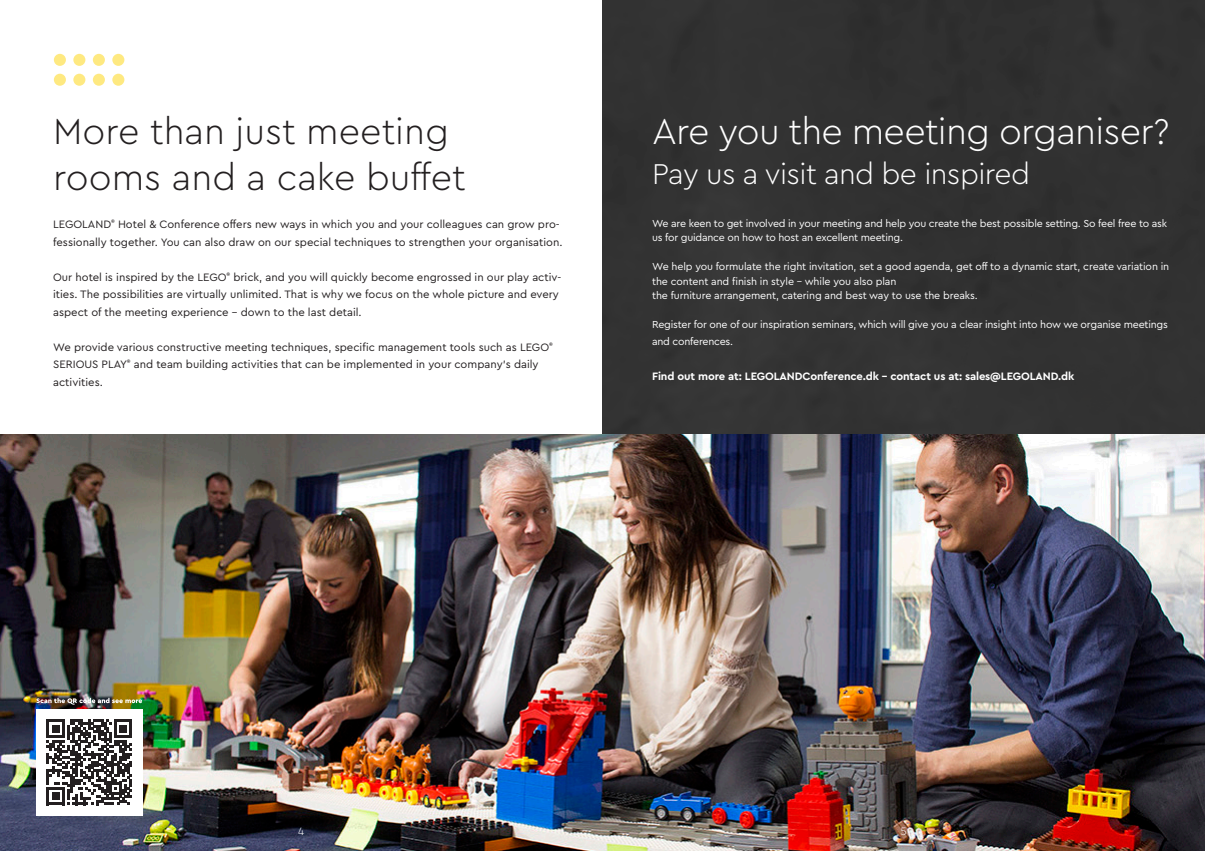
<style>
.page{position:relative;width:1205px;height:851px;background:#fff}
.page>*{position:absolute;margin:0;border:0;box-sizing:border-box;transform-origin:0 0}
.t1{font:300 37.5px/46.2px "Cera Pro";color:#231f20}
.t2{font:300 37.5px "Cera Pro";letter-spacing:-.02em;color:#fff}
.t3{font:300 30px "Cera Pro";letter-spacing:-.02em;color:#fff}
.t4{font:11.25px/17.5px "Cera Pro";color:#231f20}
.t5{font:700 11.25px "Cera Pro";letter-spacing:-.01em;color:#fff}
.t6{font:300 11.25px "Cera Pro";color:#fff}
.t7{font:10.62px/14.4px "Cera Pro";letter-spacing:-.02em;color:#fff}
</style>
<div class="page">
<div style="left:602px;top:0;width:603px;height:434px;background:#323232"></div>
<img style="left:0;top:434px;width:1205px;height:416px">
<svg style="left:54px;top:54px;width:12px;height:12px"></svg>
<div style="left:73px;top:54px;width:12px;height:12px;background:#fee981;border-radius:50%"></div>
<svg style="left:93px;top:54px;width:12px;height:12px"></svg>
<div style="left:112px;top:54px;width:12px;height:12px;background:#fee981;border-radius:50%"></div>
<svg style="left:73px;top:74px;width:12px;height:12px"></svg>
<div style="left:93px;top:74px;width:12px;height:12px;background:#fee981;border-radius:50%"></div>
<svg style="left:112px;top:74px;width:12px;height:12px"></svg>
<div style="left:54px;top:74px;width:12px;height:12px;background:#fee981;border-radius:50%"></div>
<div style="left:36px;top:709px;width:107px;height:106px;background:#fff"></div>
<svg style="left:47px;top:719px;width:85px;height:86px"></svg>
<svg style="left:36px;top:697px;width:106px;height:7px"></svg>
<p class="t1" style="left:53px;top:106px;width:414px">More than just meeting rooms and a cake buffet</p>
<p class="t4" style="left:53px;top:215px;width:511px">LEGOLAND<sup>®</sup> Hotel &amp; Conference offers new ways in which you and your colleagues can grow pro&shy;fessionally together. You can also draw on our special techniques to strengthen your organisation.</p>
<p class="t4" style="left:53px;top:267px;width:510px">Our hotel is inspired by the LEGO<sup>®</sup> brick, and you will quickly become engrossed in our play activ&shy;ities. The possibilities are virtually unlimited. That is why we focus on the whole picture and every aspect of the meeting experience – down to the last detail.</p>
<p class="t4" style="left:53px;top:337px;width:501px">We provide various constructive meeting techniques, specific management tools such as LEGO<sup>®<br></sup>SERIOUS PLAY<sup>®</sup> and team building activities that can be implemented in your company’s daily activities.</p>
<p class="t2" style="left:652px;top:106px;width:519px">Are you the meeting organiser?</p>
<p class="t3" style="left:652px;top:154px;width:379px">Pay us a visit and be inspired</p>
<p class="t7" style="left:652px;top:216px;width:517px">We are keen to get involved in your meeting and help you create the best possible setting. So feel free to ask us for guidance on how to host an excellent meeting.</p>
<p class="t7" style="left:652px;top:259px;width:519px">We help you formulate the right invitation, set a good agenda, get off to a dynamic start, create variation in the content and finish in style – while you also plan<br>the furniture arrangement, catering and best way to use the breaks.</p>
<p class="t7" style="left:652px;top:315px;width:517px;line-height:17.5px">Register for one of our inspiration seminars, which will give you a clear insight into how we organise meetings and conferences.</p>
<p class="t5" style="left:652px;top:369px;width:424px">Find out more at: LEGOLANDConference.dk - contact us at: sales@LEGOLAND.dk</p>
<p class="t6" style="left:298px;top:823px;width:8px">4</p>
<p class="t6" style="left:900px;top:823px;width:8px">5</p>
</div>
